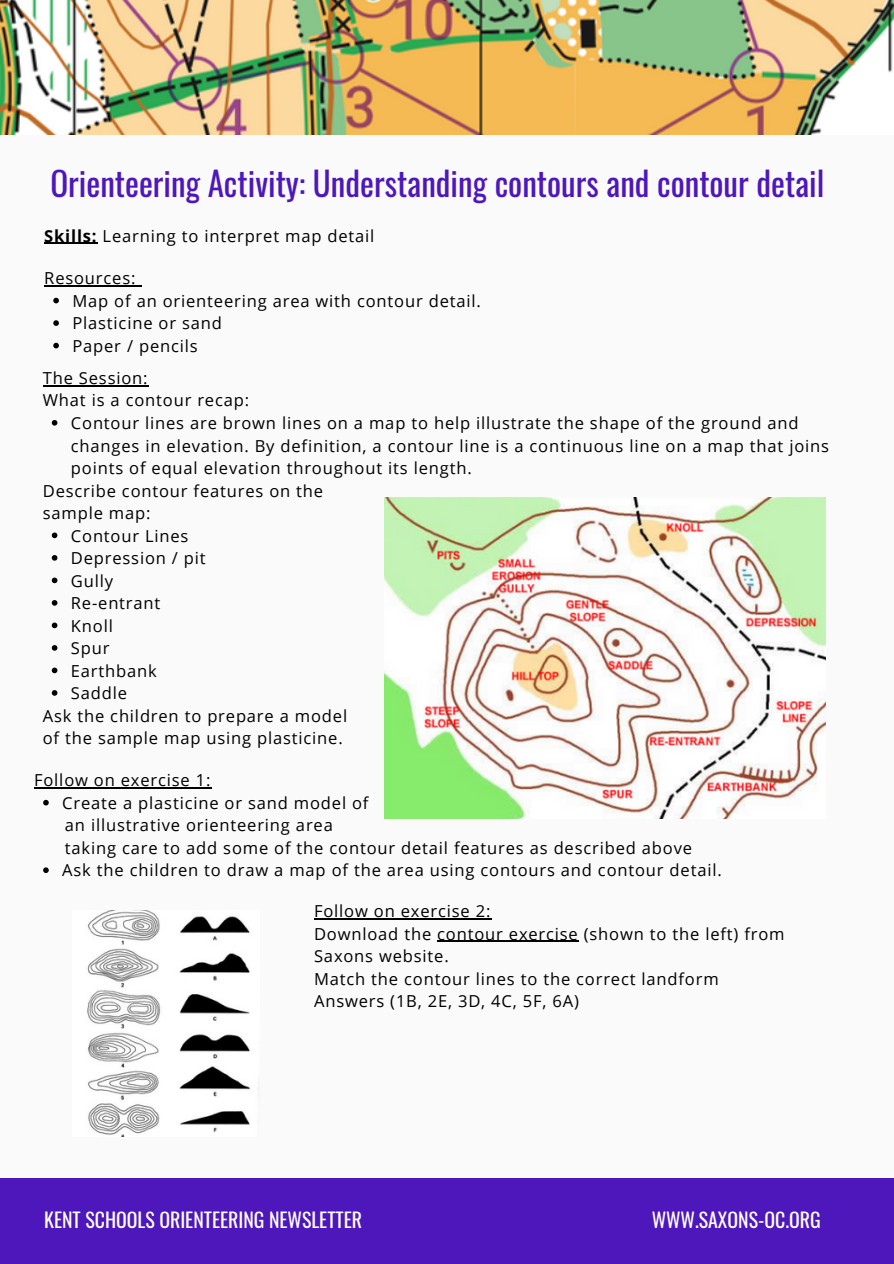
<style>
.page{position:relative;width:894px;height:1264px;background:#fff}
.page>*{position:absolute;margin:0;border:0;box-sizing:border-box;transform-origin:0 0}
.t1{font:33.15px "Oswald";color:#4e17bb}
.t2{font:19.8px "Oswald";color:#fff}
.t3{font:16.5px/22.5px "Open Sans";letter-spacing:.05em;color:#000}
.s1{font-weight:700}
</style>
<div class="page">
<div style="left:0;top:0;width:893px;height:1263px;background:#fafafa"></div>
<div style="left:0;top:1177px;width:893px;height:86px;background:#4e17bb"></div>
<img style="left:0;top:0;width:893px;height:134px">
<hr style="left:43px;top:385px;width:105px;height:1px;background:#000">
<svg style="left:52px;top:420px;width:5px;height:5px"></svg>
<svg style="left:52px;top:532px;width:5px;height:6px"></svg>
<svg style="left:52px;top:555px;width:5px;height:5px"></svg>
<svg style="left:52px;top:577px;width:5px;height:6px"></svg>
<svg style="left:52px;top:600px;width:5px;height:5px"></svg>
<svg style="left:52px;top:622px;width:5px;height:6px"></svg>
<svg style="left:52px;top:645px;width:5px;height:5px"></svg>
<svg style="left:52px;top:667px;width:5px;height:6px"></svg>
<svg style="left:52px;top:690px;width:5px;height:5px"></svg>
<img style="left:384px;top:497px;width:441px;height:321px">
<img style="left:87px;top:910px;width:163px;height:226px">
<hr style="left:44px;top:285px;width:92px;height:1px;background:#000">
<svg style="left:53px;top:298px;width:6px;height:5px"></svg>
<svg style="left:53px;top:320px;width:6px;height:6px"></svg>
<svg style="left:53px;top:343px;width:6px;height:5px"></svg>
<hr style="left:44px;top:243px;width:53px;height:1px;background:#000">
<hr style="left:34px;top:787px;width:177px;height:1px;background:#000">
<svg style="left:43px;top:799px;width:6px;height:6px"></svg>
<svg style="left:43px;top:867px;width:6px;height:6px"></svg>
<hr style="left:314px;top:918px;width:177px;height:1px;background:#000">
<hr style="left:437px;top:940px;width:141px;height:1px;background:#000">
<p class="t1" style="left:50px;top:157px;width:775px">Orienteering Activity: Understanding contours and contour detail</p>
<p class="t3" style="left:44px;top:224px;width:331px"><span class="s1">Skills:</span> Learning to interpret map detail</p>
<p class="t3" style="left:44px;top:266px;width:93px">Resources:</p>
<p class="t3" style="left:72px;top:289px;width:410px">Map of an orienteering area with contour detail.</p>
<p class="t3" style="left:72px;top:311px;width:151px">Plasticine or sand</p>
<p class="t3" style="left:72px;top:334px;width:127px">Paper / pencils</p>
<p class="t3" style="left:43px;top:366px;width:106px">The Session:</p>
<h1 class="t3" style="left:43px;top:389px;width:208px">What is a contour recap:</h1>
<p class="t3" style="left:71px;top:411px;width:759px">Contour lines are brown lines on a map to help illustrate the shape of the ground and changes in elevation. By definition, a contour line is a continuous line on a map that joins points of equal elevation throughout its length.</p>
<p class="t3" style="left:43px;top:479px;width:282px">Describe contour features on the</p>
<p class="t3" style="left:43px;top:501px;width:109px">sample map:</p>
<p class="t3" style="left:71px;top:524px;width:119px">Contour Lines</p>
<p class="t3" style="left:71px;top:546px;width:136px">Depression / pit</p>
<p class="t3" style="left:71px;top:569px;width:44px">Gully</p>
<p class="t3" style="left:71px;top:591px;width:91px">Re-entrant</p>
<p class="t3" style="left:71px;top:614px;width:43px">Knoll</p>
<p class="t3" style="left:71px;top:636px;width:40px">Spur</p>
<p class="t3" style="left:71px;top:659px;width:87px">Earthbank</p>
<p class="t3" style="left:71px;top:681px;width:58px">Saddle</p>
<p class="t3" style="left:43px;top:704px;width:306px">Ask the children to prepare a model</p>
<p class="t3" style="left:43px;top:726px;width:301px">of the sample map using plasticine.</p>
<p class="t3" style="left:34px;top:768px;width:178px">Follow on exercise 1:</p>
<p class="t3" style="left:62px;top:791px;width:308px">Create a plasticine or sand model of</p>
<p class="t3" style="left:65px;top:813px;width:269px">an illustrative orienteering area</p>
<p class="t3" style="left:65px;top:836px;width:628px">taking care to add some of the contour detail features as described above</p>
<p class="t3" style="left:62px;top:858px;width:660px">Ask the children to draw a map of the area using contours and contour detail.</p>
<p class="t3" style="left:314px;top:899px;width:178px">Follow on exercise 2:</p>
<p class="t3" style="left:314px;top:922px;width:472px">Download the contour exercise (shown to the left) from<br>Saxons website.</p>
<p class="t3" style="left:314px;top:967px;width:406px">Match the contour lines to the correct landform</p>
<p class="t3" style="left:314px;top:989px;width:266px">Answers (1B, 2E, 3D, 4C, 5F, 6A)</p>
<p class="t2" style="left:44px;top:1204px;width:319px">KENT SCHOOLS ORIENTEERING NEWSLETTER</p>
<p class="t2" style="left:651px;top:1204px;width:170px">WWW.SAXONS-OC.ORG</p>
</div>
